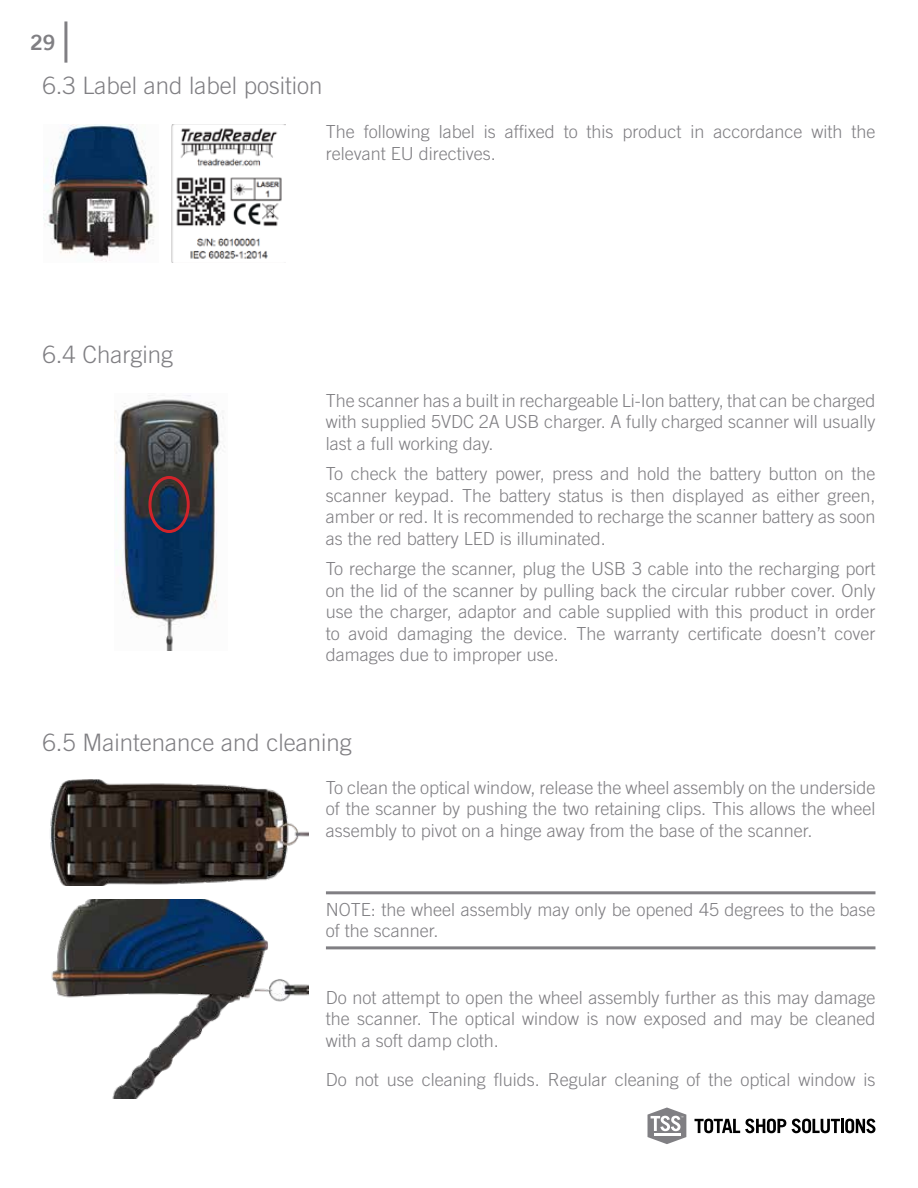
<style>
.page{position:relative;width:918px;height:1188px;background:#fff}
.page>*{position:absolute;margin:0;border:0;box-sizing:border-box;transform-origin:0 0}
.t1{font:300 24px "Trade Gothic LT Std";color:#807f83}
.t2{font:21px "Trade Gothic LT Bold Two";color:#807f83}
.t3{font:300 18px/21.6px "Trade Gothic LT Std";color:#807f83;text-align:justify}
</style>
<div class="page">
<svg style="left:648px;top:1108px;width:38px;height:36px"></svg>
<hr style="left:654px;top:1133px;width:26px;height:3px;background:#fff">
<svg style="left:695px;top:1119px;width:91px;height:14px"></svg>
<svg style="left:792px;top:1119px;width:83px;height:14px"></svg>
<hr style="left:64px;top:21px;width:3px;height:42px;background:#807f83">
<img style="left:44px;top:125px;width:111px;height:137px">
<img style="left:172px;top:125px;width:114px;height:137px">
<img style="left:115px;top:395px;width:110px;height:256px">
<div style="left:148px;top:476px;width:42px;height:57px;border:3px solid #d2232a;border-radius:50%"></div>
<hr style="left:326px;top:891px;width:549px;height:3px;background:#807f83">
<hr style="left:326px;top:946px;width:549px;height:3px;background:#807f83">
<img style="left:50px;top:779px;width:259px;height:106px">
<img style="left:51px;top:900px;width:258px;height:198px">
<p class="t2" style="left:30px;top:29px;width:27px">29</p>
<h1 class="t1" style="left:43px;top:71px;width:282px">6.3 Label and label position</h1>
<h1 class="t1" style="left:43px;top:340px;width:132px">6.4 Charging</h1>
<p class="t3" style="left:326px;top:121px;width:551px">The following label is affixed to this product in accordance with the relevant EU directives.</p>
<p class="t3" style="left:326px;top:389px;width:551px">The scanner has a built in rechargeable Li-Ion battery, that can be charged with supplied 5VDC 2A USB charger. A fully charged scanner will usually last a full working day.</p>
<p class="t3" style="left:326px;top:463px;width:551px">To check the battery power, press and hold the battery button on the scanner keypad. The battery status is then displayed as either green, amber or red. It is recommended to recharge the scanner battery as soon as the red battery LED is illuminated.</p>
<p class="t3" style="left:326px;top:557px;width:551px">To recharge the scanner, plug the USB 3 cable into the recharging port on the lid of the scanner by pulling back the circular rubber cover. Only use the charger, adaptor and cable supplied with this product in order to avoid damaging the device. The warranty certificate doesn’t cover damages due to improper use.</p>
<h1 class="t1" style="left:43px;top:729px;width:311px">6.5 Maintenance and cleaning</h1>
<p class="t3" style="left:326px;top:776px;width:551px">To clean the optical window, release the wheel assembly on the underside of the scanner by pushing the two retaining clips. This allows the wheel assembly to pivot on a hinge away from the base of the scanner.</p>
<p class="t3" style="left:326px;top:898px;width:551px">NOTE: the wheel assembly may only be opened 45 degrees to the base of the scanner.</p>
<p class="t3" style="left:326px;top:986px;width:551px">Do not attempt to open the wheel assembly further as this may damage the scanner. The optical window is now exposed and may be cleaned with a soft damp cloth.</p>
<p class="t3" style="left:326px;top:1068px;width:551px">Do not use cleaning fluids. Regular cleaning of the optical window is</p>
</div>
